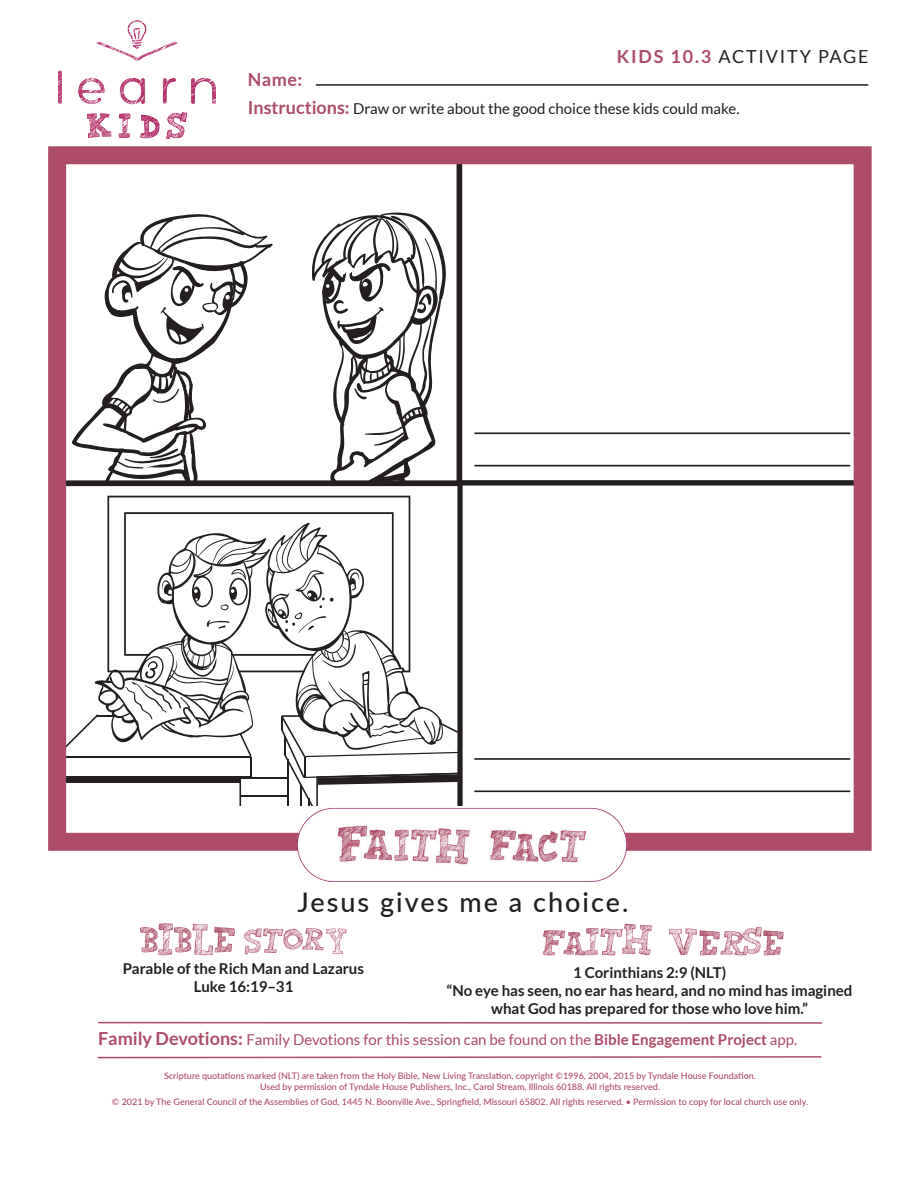
<style>
.page{position:relative;width:918px;height:1188px;background:#fff}
.page>*{position:absolute;margin:0;border:0;box-sizing:border-box;transform-origin:0 0}
.t1{font:500 27px "Lato";letter-spacing:.075em;color:#231f20}
.t2{font:18px "Lato";letter-spacing:.1em;color:#231f20}
.t3{font:700 18px/28.2px "Lato";color:#ad4c67}
.t4{font:700 15px/18px "Lato";color:#231f20;text-align:center}
.t5{font:15px "Lato";color:#ad4c67}
.t6{font:15px "Lato";color:#231f20}
.t7{font:500 9px/10.8px "Lato";color:#ad4c67;text-align:center}
.s1{font-weight:700;color:#ad4c67}
.s2{font-weight:700;font-size:18px}
.s3{font-weight:700}
</style>
<div class="page">
<img style="left:58px;top:20px;width:157px;height:118px">
<hr style="left:316px;top:84px;width:552px;height:2px;background:#231f20">
<svg style="left:140px;top:923px;width:95px;height:33px"></svg>
<svg style="left:244px;top:928px;width:103px;height:26px"></svg>
<svg style="left:669px;top:927px;width:115px;height:29px"></svg>
<svg style="left:543px;top:923px;width:110px;height:32px"></svg>
<hr style="left:98px;top:1022px;width:724px;height:2px;background:#ad4c67">
<svg style="left:97px;top:1056px;width:725px;height:3px"></svg>
<svg style="left:457px;top:165px;width:394px;height:315px"></svg>
<svg style="left:463px;top:480px;width:390px;height:313px"></svg>
<hr style="left:474px;top:432px;width:376px;height:2px;background:#231f20">
<hr style="left:474px;top:465px;width:376px;height:1px;background:#231f20">
<hr style="left:474px;top:758px;width:376px;height:2px;background:#231f20">
<hr style="left:474px;top:791px;width:376px;height:1px;background:#231f20">
<svg style="left:67px;top:480px;width:396px;height:325px"></svg>
<svg style="left:67px;top:214px;width:206px;height:267px"></svg>
<svg style="left:300px;top:212px;width:146px;height:269px"></svg>
<div style="left:48px;top:146px;width:824px;height:705px;border:18px solid #ad4c67"></div>
<img style="left:280px;top:800px;width:358px;height:82px">
<h2 class="t2" style="left:617px;top:47px;width:254px"><span class="s1">KIDS 10.3</span> ACTIVITY PAGE</h2>
<h3 class="t6" style="left:353px;top:100px;width:388px">Draw or write about the good choice these kids could make.</h3>
<h2 class="t3" style="left:248px;top:65px;width:103px">Name:<br>Instructions:</h2>
<h1 class="t1" style="left:297px;top:883px;width:333px">Jesus gives me a choice.</h1>
<h3 class="t4" style="left:123px;top:960px;width:243px">Parable of the Rich Man and Lazarus<br>Luke 16:19–31</h3>
<h3 class="t4" style="left:447px;top:963px;width:407px">1 Corinthians 2:9 (NLT)<br>“No eye has seen, no ear has heard, and no mind has imagined what God has prepared for those who love him.”</h3>
<h3 class="t5" style="left:98px;top:1032px;width:701px"><span class="s2">Family Devotions:</span> Family Devotions for this session can be found on the <span class="s3">Bible Engagement Project</span> app.</h3>
<p class="t7" style="left:164px;top:1070px;width:594px">Scripture quotations marked (NLT) are taken from the Holy Bible, New Living Translation, copyright ©1996, 2004, 2015 by Tyndale House Foundation.<br>Used by permission of Tyndale House Publishers, Inc., Carol Stream, Illinois 60188. All rights reserved.</p>
<p class="t7" style="left:112px;top:1096px;width:698px">© 2021 by The General Council of the Assemblies of God, 1445 N. Boonville Ave., Springfield, Missouri 65802. All rights reserved. • Permission to copy for local church use only.</p>
</div>
